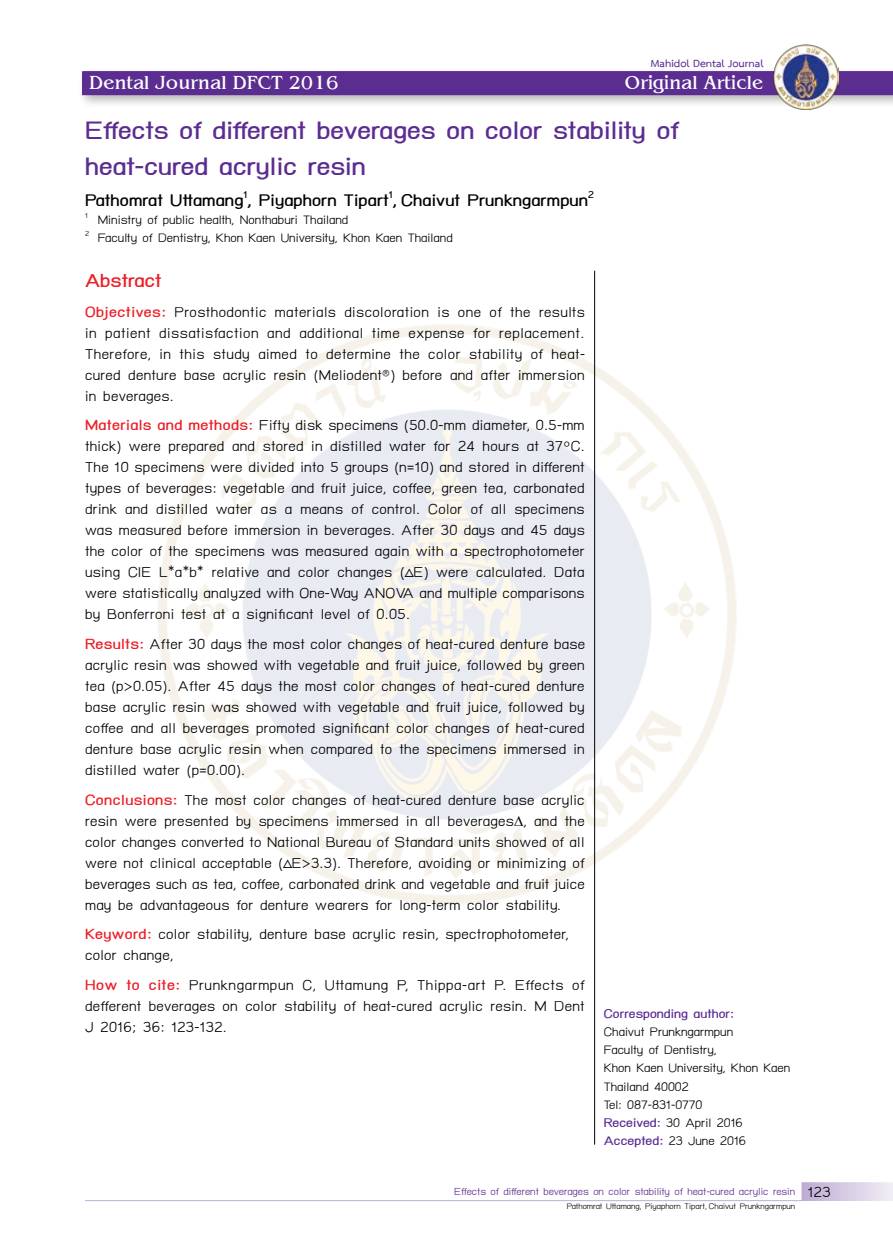
<style>
.page{position:relative;width:893px;height:1251px;background:#fff}
.page>*{position:absolute;margin:0;border:0;box-sizing:border-box;transform-origin:0 0}
.t1{font:700 36px/36px "TH Baijam";color:#5c2d91}
.t2{font:27px "DSE Mai Thai";color:#fff}
.t3{font:700 27px "TH Baijam";color:#ed1c24}
.t4{font:700 24px "TH Baijam";color:#000}
.t5{font:21px/21px "TH Baijam";letter-spacing:.015em;color:#000;text-align:justify}
.t6{font:18px/18px "TH Baijam";color:#000}
.t7{font:700 18px "TH Baijam";color:#5c2d91}
.t8{font:15px "TH Baijam";color:#5c2d91}
.t9{font:700 15px "TH Sarabun PSK";color:#5c2d91}
.t10{font:12px "TH Baijam";color:#000}
.s1{font-weight:700;color:#ed1c24}
.s2{font-family:"Times New Roman"}
.s3{font-weight:700;color:#5c2d91}
.s4{font-size:21px;color:#000}
</style>
<div class="page">
<img style="left:158px;top:321px;width:578px;height:586px">
<svg style="left:801px;top:1182px;width:92px;height:18px;background:#d8cde4"></svg>
<hr style="left:85px;top:1199px;width:716px;height:1px;background:#5c2d91">
<hr style="left:594px;top:271px;width:1px;height:873px;background:#000">
<div style="left:77px;top:66px;width:816px;height:54px;background:#000;opacity:.3"></div>
<div style="left:82px;top:71px;width:811px;height:24px;background:#5c2d91"></div>
<img style="left:773px;top:44px;width:65px;height:65px">
<p class="t9" style="left:651px;top:54px;width:114px">Mahidol Dental Journal</p>
<p class="t2" style="left:89px;top:66px;width:251px">Dental Journal DFCT 2016</p>
<p class="t2" style="left:625px;top:66px;width:140px">Original Article</p>
<h1 class="t1" style="left:85px;top:112px;width:595px">Effects of different beverages on color stability of heat-cured acrylic resin</h1>
<p class="t4" style="left:85px;top:186px;width:511px">Pathomrat Uttamang<sup>1</sup>, Piyaphorn Tipart<sup>1</sup>, Chaivut Prunkngarmpun<sup>2</sup></p>
<p class="t6" style="left:85px;top:210px;width:369px"><sup>1</sup> Ministry of public health, Nonthaburi Thailand<br><sup>2</sup> Faculty of Dentistry, Khon Kaen University, Khon Kaen Thailand</p>
<p class="t3" style="left:85px;top:265px;width:78px">Abstract</p>
<p class="t5" style="left:85px;top:301px;width:502px"><span class="s1">Objectives:</span> Prosthodontic materials discoloration is one of the results in patient dissatisfaction and additional time expense for replacement.<br>Therefore, in this study aimed to determine the color stability of heat&shy;cured denture base acrylic resin (Meliodent®) before and after immersion in beverages.</p>
<p class="t5" style="left:85px;top:414px;width:501px"><span class="s1">Materials and methods:</span> Fifty disk specimens (50.0-mm diameter, 0.5-mm thick) were prepared and stored in distilled water for 24 hours at 37<span class="s2">◦</span>C.<br>The 10 specimens were divided into 5 groups (n=10) and stored in different types of beverages: vegetable and fruit juice, coffee, green tea, carbonated drink and distilled water as a means of control. Color of all specimens was measured before immersion in beverages. After 30 days and 45 days the color of the specimens was measured again with a spectrophotometer using CIE L*a*b* relative and color changes (∆E) were calculated. Data were statistically analyzed with One-Way ANOVA and multiple comparisons by Bonferroni test at a significant level of 0.05.</p>
<p class="t5" style="left:85px;top:633px;width:502px"><span class="s1">Results:</span> After 30 days the most color changes of heat-cured denture base acrylic resin was showed with vegetable and fruit juice, followed by green tea (p&gt;0.05). After 45 days the most color changes of heat-cured denture base acrylic resin was showed with vegetable and fruit juice, followed by coffee and all beverages promoted significant color changes of heat-cured denture base acrylic resin when compared to the specimens immersed in distilled water (p=0.00).</p>
<p class="t5" style="left:85px;top:788px;width:501px"><span class="s1">Conclusions:</span> The most color changes of heat-cured denture base acrylic resin were presented by specimens immersed in all beverages∆, and the color changes converted to National Bureau of Standard units showed of all were not clinical acceptable (ΔE&gt;3.3). Therefore, avoiding or minimizing of beverages such as tea, coffee, carbonated drink and vegetable and fruit juice may be advantageous for denture wearers for long-term color stability.</p>
<p class="t5" style="left:85px;top:923px;width:485px"><span class="s1">Keyword:</span> color stability, denture base acrylic resin, spectrophotometer, color change,</p>
<p class="t5" style="left:85px;top:973px;width:501px"><span class="s1">How to cite:</span> Prunkngarmpun C, Uttamung P, Thippa-art P. Effects of defferent beverages on color stability of heat-cured acrylic resin. M Dent J 2016; 36: 123-132.</p>
<p class="t7" style="left:604px;top:1003px;width:132px">Corresponding author:</p>
<p class="t6" style="left:604px;top:1022px;width:188px">Chaivut Prunkngarmpun<br>Faculty of Dentistry,<br>Khon Kaen University, Khon Kaen<br>Thailand 40002<br>Tel: 087-831-0770<br><span class="s3">Received:</span> 30 April 2016<br><span class="s3">Accepted:</span> 23 June 2016</p>
<p class="t8" style="left:454px;top:1182px;width:378px">Effects of different beverages on color stability of heat-cured acrylic resin <span class="s4">123</span></p>
<p class="t10" style="left:567px;top:1199px;width:230px">Pathomrat Uttamang, Piyaphorn Tipart, Chaivut Prunkngarmpun</p>
</div>
